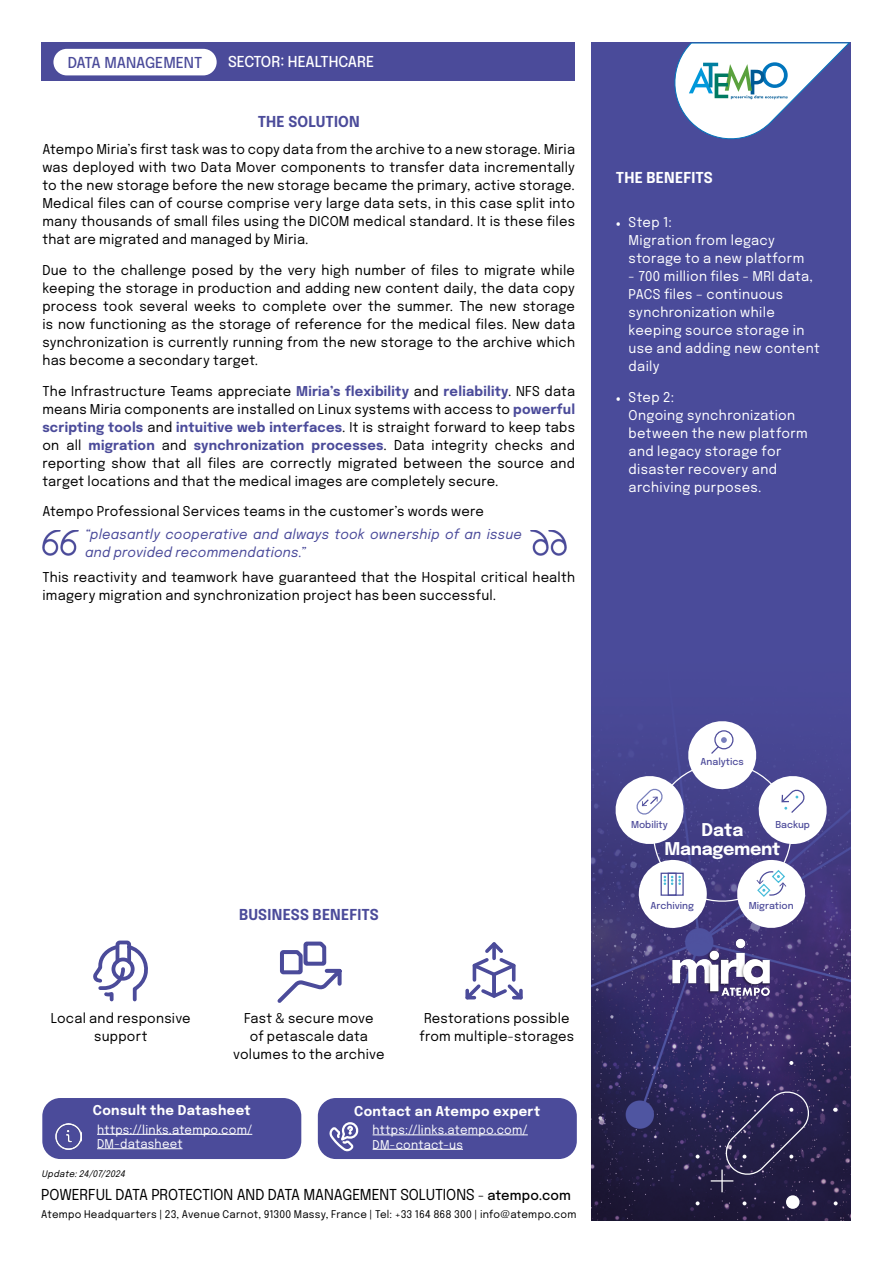
<style>
.page{position:relative;width:893px;height:1263px;background:#fff}
.page>*{position:absolute;margin:0;border:0;box-sizing:border-box;transform-origin:0 0}
.t1{font:700 17.55px/19.5px "Epilogue";letter-spacing:-.02em;color:#fff;text-align:center}
.t2{font:15px "Epilogue";letter-spacing:-.005em;color:#000}
.t3{font:700 15px "Epilogue";letter-spacing:.01em;color:#4b4b9a;scale:.96 1}
.t4{font:500 15px "Epilogue";letter-spacing:-.005em;color:#fff}
.t5{font:500 15px "Epilogue";letter-spacing:-.005em;color:#4b4b9a}
.t6{font:700 15px "Epilogue";letter-spacing:.005em;color:#fff;scale:.96 1}
.t7{font:13.5px/18px "Epilogue";letter-spacing:.015em;color:#000;text-align:justify}
.t8{font:13.5px/18px "Epilogue";letter-spacing:.03em;color:#fff}
.t9{font:italic 13.5px/18px "Epilogue";letter-spacing:.02em;color:#494999}
.t10{font:700 13.5px "Epilogue";letter-spacing:.025em;color:#fff}
.t11{font:12px/14.4px "Epilogue";letter-spacing:.02em;color:#fff}
.t12{font:10.5px "Epilogue";letter-spacing:.025em;color:#000}
.t13{font:500 9.45px "Epilogue";color:#4d4b9a}
.t14{font:italic 9px "Epilogue";color:#000}
.s1{font-weight:700;color:#4b4b9a}
.s2{font-family:"Minion Pro"}
.s3{font-size:13.5px}
.s4{font-weight:500;font-size:13.5px}
</style>
<div class="page">
<div style="left:41px;top:43px;width:534px;height:38px;background:#4b4b9a"></div>
<img style="left:592px;top:43px;width:258px;height:1177px">
<svg style="left:696px;top:1154px;width:4px;height:4px"></svg>
<svg style="left:833px;top:1108px;width:5px;height:4px"></svg>
<svg style="left:696px;top:1201px;width:4px;height:4px"></svg>
<svg style="left:834px;top:1201px;width:4px;height:4px"></svg>
<svg style="left:789px;top:1061px;width:4px;height:4px"></svg>
<svg style="left:742px;top:1201px;width:4px;height:4px"></svg>
<hr style="left:721px;top:1169px;width:2px;height:23px;background:#fff">
<svg style="left:711px;top:1088px;width:101px;height:93px;background:#312b55"></svg>
<div style="left:786px;top:1195px;width:13px;height:14px;background:#fff;border-radius:50%"></div>
<svg style="left:669px;top:42px;width:181px;height:103px"></svg>
<div style="left:53px;top:49px;width:164px;height:26px;background:#fff;border-radius:13px"></div>
<img style="left:644px;top:928px;width:154px;height:95px">
<svg style="left:615px;top:721px;width:212px;height:207px"></svg>
<img style="left:43px;top:530px;width:36px;height:25px">
<img style="left:530px;top:530px;width:37px;height:25px">
<svg style="left:465px;top:942px;width:58px;height:58px"></svg>
<svg style="left:93px;top:940px;width:55px;height:62px"></svg>
<svg style="left:277px;top:941px;width:65px;height:62px"></svg>
<div style="left:42px;top:1098px;width:259px;height:61px;background:#4b4b9a;border-radius:18px"></div>
<hr style="left:97px;top:1134px;width:155px;height:1px;background:#fff">
<hr style="left:97px;top:1148px;width:86px;height:1px;background:#fff">
<div style="left:318px;top:1098px;width:259px;height:61px;background:#4b4b9a;border-radius:18px"></div>
<hr style="left:373px;top:1134px;width:155px;height:1px;background:#fff">
<hr style="left:373px;top:1149px;width:90px;height:1px;background:#fff">
<svg style="left:329px;top:1122px;width:30px;height:29px"></svg>
<img style="left:56px;top:1123px;width:26px;height:27px">
<p class="t5" style="left:68px;top:52px;width:136px">DATA MANAGEMENT</p>
<p class="t4" style="left:228px;top:51px;width:148px">SECTOR: HEALTHCARE</p>
<p class="t3" style="left:258px;top:111px;width:108px">THE SOLUTION</p>
<p class="t7" style="left:42px;top:139px;width:534px">Atempo Miria’s first task was to copy data from the archive to a new storage. Miria was deployed with two Data Mover components to transfer data incrementally to the new storage before the new storage became the primary, active storage.<br>Medical files can of course comprise very large data sets, in this case split into many thousands of small files using the DICOM medical standard. It is these files that are migrated and managed by Miria.</p>
<p class="t7" style="left:42px;top:260px;width:534px">Due to the challenge posed by the very high number of files to migrate while keeping the storage in production and adding new content daily, the data copy process took several weeks to complete over the summer. The new storage is now functioning as the storage of reference for the medical files. New data synchronization is currently running from the new storage to the archive which has become a secondary target.</p>
<p class="t7" style="left:42px;top:381px;width:534px">The Infrastructure Teams appreciate <span class="s1">Miria’s flexibility</span> and <span class="s1">reliability</span>. NFS data means Miria components are installed on Linux systems with access to <span class="s1">powerful scripting tools</span> and <span class="s1">intuitive web interfaces</span>. It is straight forward to keep tabs on all <span class="s1">migration</span> and <span class="s1">synchronization processes</span>. Data integrity checks and reporting show that all files are correctly migrated between the source and target locations and that the medical images are completely secure.</p>
<p class="t7" style="left:42px;top:502px;width:443px">Atempo Professional Services teams in the customer’s words were</p>
<p class="t9" style="left:85px;top:524px;width:438px">“pleasantly cooperative and always took ownership of an issue and provided recommendations.”</p>
<p class="t7" style="left:42px;top:567px;width:534px">This reactivity and teamwork have guaranteed that the Hospital critical health imagery migration and synchronization project has been successful.</p>
<p class="t6" style="left:616px;top:167px;width:103px">THE BENEFITS</p>
<p class="t8" style="left:629px;top:212px;width:177px;text-indent:-13px"><span class="s2">•</span> Step 1:<br>Migration from legacy storage to a new platform</p>
<p class="t8" style="left:629px;top:266px;width:193px">- 700 million files - MRI data,<br>PACS files – continuous synchronization while keeping source storage in use and adding new content daily</p>
<p class="t8" style="left:629px;top:387px;width:181px;text-indent:-13px"><span class="s2">•</span> Step 2:<br>Ongoing synchronization between the new platform and legacy storage for disaster recovery and archiving purposes.</p>
<p class="t7" style="left:51px;top:1008px;width:141px;text-align:center">Local and responsive support</p>
<p class="t3" style="left:239px;top:904px;width:147px">BUSINESS BENEFITS</p>
<p class="t7" style="left:233px;top:1008px;width:153px;text-align:center">Fast &amp; secure move<br>of petascale data volumes to the archive</p>
<p class="t7" style="left:420px;top:1008px;width:156px;text-align:center">Restorations possible from multiple-storages</p>
<p class="t10" style="left:93px;top:1100px;width:159px">Consult the Datasheet</p>
<p class="t11" style="left:97px;top:1121px;width:157px">https://links.atempo.com/<br>DM-datasheet</p>
<p class="t14" style="left:42px;top:1168px;width:87px">Update:24/07/2024</p>
<p class="t10" style="left:354px;top:1101px;width:188px">Contact an Atempo expert</p>
<p class="t11" style="left:373px;top:1122px;width:157px">https://links.atempo.com/<br>DM-contact-us</p>
<p class="t2" style="left:41px;top:1184px;width:531px">POWERFUL DATA PROTECTION AND DATA MANAGEMENT SOLUTIONS <span class="s3">-</span> <span class="s4">atempo.com</span></p>
<p class="t12" style="left:41px;top:1206px;width:537px">Atempo Headquarters | 23, Avenue Carnot, 91300 Massy, France | Tel: +33 164 868 300 | info@atempo.com</p>
<p class="t13" style="left:700px;top:755px;width:45px">Analytics</p>
<p class="t13" style="left:631px;top:818px;width:38px">Mobility</p>
<p class="t13" style="left:775px;top:817px;width:36px">Backup</p>
<p class="t1" style="left:664px;top:818px;width:117px">Data<br>Management</p>
<p class="t13" style="left:650px;top:899px;width:45px">Archiving</p>
<p class="t13" style="left:749px;top:899px;width:46px">Migration</p>
</div>
